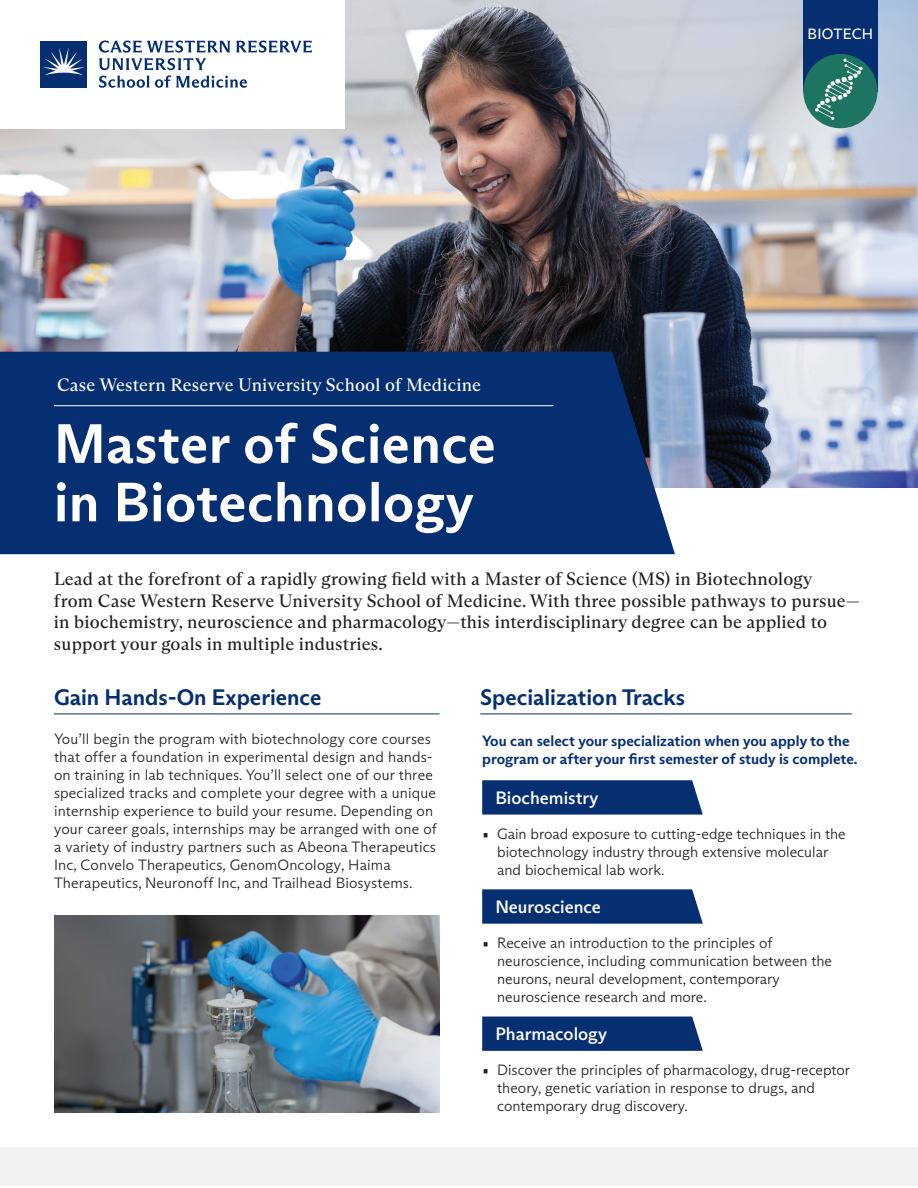
<style>
.page{position:relative;width:918px;height:1188px;background:#fff}
.page>*{position:absolute;margin:0;border:0;box-sizing:border-box;transform-origin:0 0}
.t1{font:700 55.5px/58.5px "ABC Arizona Sans";letter-spacing:.01em;color:#fff}
.Bullets{font:700 22.5px "ABC Arizona Sans";color:#062f72}
.Bullets-2{font:18px/21.6px "ABC Arizona Text";letter-spacing:.01em;color:#231f20}
.Body{font:18px "ABC Arizona Text";letter-spacing:.01em;color:#fff}
.list_caption{font:500 18px "ABC Arizona Sans";color:#fff}
.Bullets-3{font:300 15px/18px "ABC Arizona Sans";letter-spacing:.01em;color:#231f20}
.list_caption-2{font:300 15px/18px "ABC Arizona Sans";color:#231f20}
.caption_3{font:700 15px/18px "ABC Arizona Sans";color:#062f72}
.t2{font:15px "ABC Arizona Sans";letter-spacing:.02em;color:#fff}
.s1{font-family:"Titillium"}
</style>
<div class="page">
<img style="left:0;top:0;width:918px;height:488px">
<div style="left:0;top:0;width:344px;height:128px;background:#fff"></div>
<hr style="left:54px;top:714px;width:386px;height:1px;background:#062f72">
<hr style="left:480px;top:714px;width:372px;height:1px;background:#062f72">
<div style="left:803px;top:0;width:75px;height:91px;background:#062f72"></div>
<div style="left:803px;top:54px;width:75px;height:74px;background:#1d7462;border-radius:50%"></div>
<div style="left:0;top:1148px;width:918px;height:38px;background:#f1f2f3"></div>
<div style="left:40px;top:41px;width:47px;height:47px;background:#062f72"></div>
<svg style="left:44px;top:48px;width:40px;height:27px"></svg>
<svg style="left:99px;top:40px;width:213px;height:48px"></svg>
<div style="left:0;top:352px;width:675px;height:202px;background:#062f72"></div>
<hr style="left:54px;top:405px;width:500px;height:1px;background:#fff">
<svg style="left:482px;top:780px;width:221px;height:35px;background:#113878"></svg>
<svg style="left:482px;top:889px;width:221px;height:35px;background:#113878"></svg>
<div style="left:482px;top:1017px;width:221px;height:34px;background:#062f72"></div>
<img style="left:54px;top:915px;width:386px;height:197px">
<svg style="left:815px;top:58px;width:48px;height:62px"></svg>
<p class="Body" style="left:57px;top:375px;width:426px">Case Western Reserve University School of Medicine</p>
<p class="t1" style="left:54px;top:414px;width:443px">Master of Science in Biotechnology</p>
<p class="t2" style="left:808px;top:25px;width:67px">BIOTECH</p>
<p class="Bullets-2" style="left:54px;top:568px;width:808px">Lead at the forefront of a rapidly growing field with a Master of Science (MS) in Biotechnology<br>from Case Western Reserve University School of Medicine. With three possible pathways to pursue— in biochemistry, neuroscience and pharmacology—this interdisciplinary degree can be applied to support your goals in multiple industries.</p>
<p class="Bullets" style="left:54px;top:683px;width:269px">Gain Hands-On Experience</p>
<p class="Bullets" style="left:480px;top:683px;width:206px">Specialization Tracks</p>
<p class="Bullets-3" style="left:54px;top:730px;width:385px">You’ll begin the program with biotechnology core courses that offer a foundation in experimental design and hands&shy;on training in lab techniques. You’ll select one of our three specialized tracks and complete your degree with a unique internship experience to build your resume. Depending on your career goals, internships may be arranged with one of a variety of industry partners such as Abeona Therapeutics Inc, Convelo Therapeutics, GenomOncology, Haima Therapeutics, Neuronoff Inc, and Trailhead Biosystems.</p>
<h3 class="caption_3" style="left:482px;top:731px;width:377px">You can select your specialization when you apply to the program or after your first semester of study is complete.</h3>
<h4 class="list_caption" style="left:495px;top:786px;width:104px">Biochemistry</h4>
<h4 class="list_caption-2" style="left:497px;top:825px;width:350px;text-indent:-15px"><span class="s1">•</span> Gain broad exposure to cutting-edge techniques in the biotechnology industry through extensive molecular and biochemical lab work.</h4>
<h4 class="list_caption" style="left:495px;top:895px;width:107px">Neuroscience</h4>
<h4 class="list_caption-2" style="left:497px;top:934px;width:336px;text-indent:-15px"><span class="s1">•</span> Receive an introduction to the principles of neuroscience, including communication between the neurons, neural development, contemporary neuroscience research and more.</h4>
<h4 class="list_caption" style="left:495px;top:1023px;width:113px">Pharmacology</h4>
<h4 class="list_caption-2" style="left:497px;top:1061px;width:355px;text-indent:-15px"><span class="s1">•</span> Discover the principles of pharmacology, drug-receptor theory, genetic variation in response to drugs, and contemporary drug discovery.</h4>
</div>
